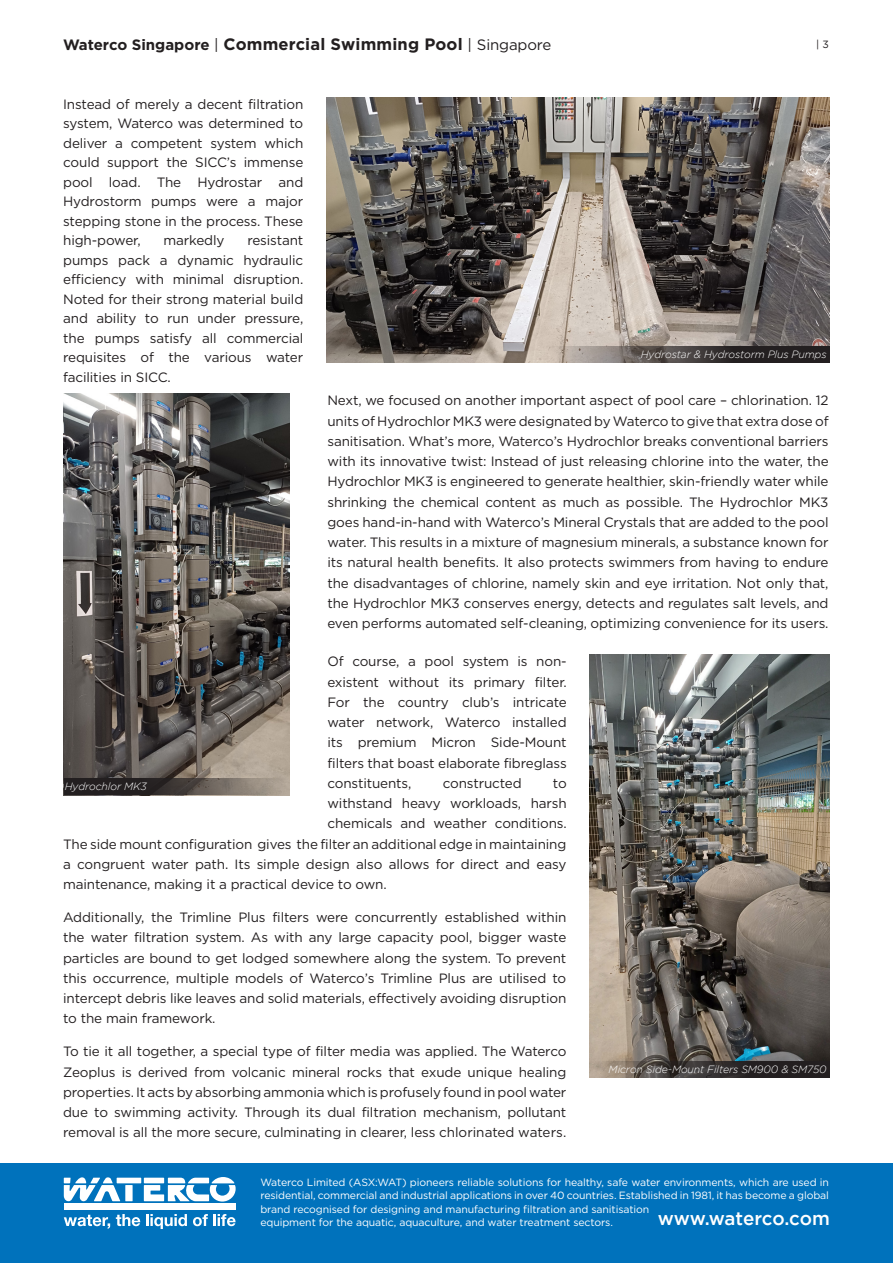
<style>
.page{position:relative;width:893px;height:1263px;background:#fff}
.page>*{position:absolute;margin:0;border:0;box-sizing:border-box;transform-origin:0 0}
.t1{font:500 18.75px "Gotham";letter-spacing:-.01em;color:#fff}
.t2{font:700 16.5px "Gotham HTF";letter-spacing:.01em;color:#231f20}
.t3{font:13.5px/20.2px "Gotham HTF";letter-spacing:-.01em;color:#231f20;text-align:justify}
.t4{font:10.5px/13.5px "Gotham HTF";letter-spacing:-.01em;color:#fff}
.t5{font:italic 300 10.5px "Gotham";letter-spacing:-.01em;color:#fff}
.t6{font:10.5px "Gotham HTF";color:#231f20}
.s1{font-size:15px}
.s2{font-weight:400;font-size:15px}
</style>
<div class="page">
<img style="left:326px;top:98px;width:503px;height:265px">
<img style="left:64px;top:394px;width:225px;height:384px">
<div style="left:0;top:1163px;width:893px;height:100px;background:#0072bc"></div>
<svg style="left:64px;top:1177px;width:56px;height:24px"></svg>
<div style="left:64px;top:1203px;width:172px;height:7px;background:#fff"></div>
<svg style="left:64px;top:1215px;width:46px;height:14px"></svg>
<svg style="left:116px;top:1214px;width:24px;height:12px"></svg>
<svg style="left:146px;top:1214px;width:41px;height:15px"></svg>
<svg style="left:193px;top:1214px;width:43px;height:12px"></svg>
<div style="left:125px;top:1185px;width:8px;height:16px;background:#fff"></div>
<div style="left:117px;top:1178px;width:24px;height:5px;background:#fff"></div>
<svg style="left:144px;top:1177px;width:92px;height:24px"></svg>
<img style="left:590px;top:655px;width:239px;height:406px">
<svg style="left:543px;top:346px;width:286px;height:17px;background:#595350"></svg>
<svg style="left:590px;top:1061px;width:239px;height:17px;background:#47413d"></svg>
<svg style="left:64px;top:778px;width:225px;height:17px;background:#524b47"></svg>
<p class="t2" style="left:63px;top:35px;width:490px"><span class="s1">Waterco Singapore</span> <span class="s2">|</span> Commercial Swimming Pool <span class="s2">| Singapore</span></p>
<p class="t6" style="left:816px;top:39px;width:14px">| 3</p>
<p class="t3" style="left:63px;top:94px;width:242px;line-height:19.5px">Instead of merely a decent filtration system, Waterco was determined to deliver a competent system which could support the SICC’s immense pool load. The Hydrostar and Hydrostorm pumps were a major stepping stone in the process. These high-power,</p>
<p class="t3" style="left:163px;top:230px;width:63px">markedly</p>
<p class="t3" style="left:63px;top:230px;width:242px;line-height:19.5px;text-indent:184px">resistant pumps pack a dynamic hydraulic efficiency with minimal disruption.<br>Noted for their strong material build and ability to run under pressure, the pumps satisfy all commercial requisites of the various water facilities in SICC.</p>
<p class="t5" style="left:65px;top:781px;width:84px">Hydrochlor MK3</p>
<p class="t5" style="left:641px;top:349px;width:187px">Hydrostar &amp; Hydrostorm Plus Pumps</p>
<p class="t3" style="left:327px;top:390px;width:503px">Next, we focused on another important aspect of pool care – chlorination. 12 units of Hydrochlor MK3 were designated by Waterco to give that extra dose of sanitisation. What’s more, Waterco’s Hydrochlor breaks conventional barriers with its innovative twist: Instead of just releasing chlorine into the water, the Hydrochlor MK3 is engineered to generate healthier, skin-friendly water while shrinking the chemical content as much as possible. The Hydrochlor MK3 goes hand-in-hand with Waterco’s Mineral Crystals that are added to the pool water. This results in a mixture of magnesium minerals, a substance known for its natural health benefits. It also protects swimmers from having to endure the disadvantages of chlorine, namely skin and eye irritation. Not only that, the Hydrochlor MK3 conserves energy, detects and regulates salt levels, and even performs automated self-cleaning, optimizing convenience for its users.</p>
<p class="t3" style="left:327px;top:651px;width:241px">Of course, a pool system is non&shy;existent without its primary filter.<br>For the country club’s intricate water network, Waterco installed its premium Micron Side-Mount filters that boast elaborate fibreglass constituents,</p>
<p class="t3" style="left:443px;top:773px;width:80px">constructed</p>
<p class="t3" style="left:327px;top:773px;width:241px;text-indent:225px">to withstand heavy workloads, harsh chemicals and weather conditions.</p>
<p class="t3" style="left:63px;top:833px;width:505px">The side mount configuration gives the filter an additional edge in maintaining a congruent water path. Its simple design also allows for direct and easy maintenance, making it a practical device to own.</p>
<p class="t3" style="left:63px;top:907px;width:505px">Additionally, the Trimline Plus filters were concurrently established within the water filtration system. As with any large capacity pool, bigger waste particles are bound to get lodged somewhere along the system. To prevent this occurrence, multiple models of Waterco’s Trimline Plus are utilised to intercept debris like leaves and solid materials, effectively avoiding disruption to the main framework.</p>
<p class="t3" style="left:63px;top:1041px;width:505px">To tie it all together, a special type of filter media was applied. The Waterco Zeoplus is derived from volcanic mineral rocks that exude unique healing properties. It acts by absorbing ammonia which is profusely found in pool water due to swimming activity. Through its dual filtration mechanism, pollutant removal is all the more secure, culminating in clearer, less chlorinated waters.</p>
<p class="t5" style="left:609px;top:1063px;width:220px">Micron Side-Mount Filters SM900 &amp; SM750</p>
<p class="t4" style="left:260px;top:1175px;width:570px">Waterco Limited (ASX:WAT) pioneers reliable solutions for healthy, safe water environments, which are used in residential, commercial and industrial applications in over 40 countries. Established in 1981, it has become a global brand recognised for designing and manufacturing filtration and sanitisation<br>equipment for the aquatic, aquaculture, and water treatment sectors.</p>
<p class="t1" style="left:658px;top:1208px;width:174px">www.waterco.com</p>
</div>
